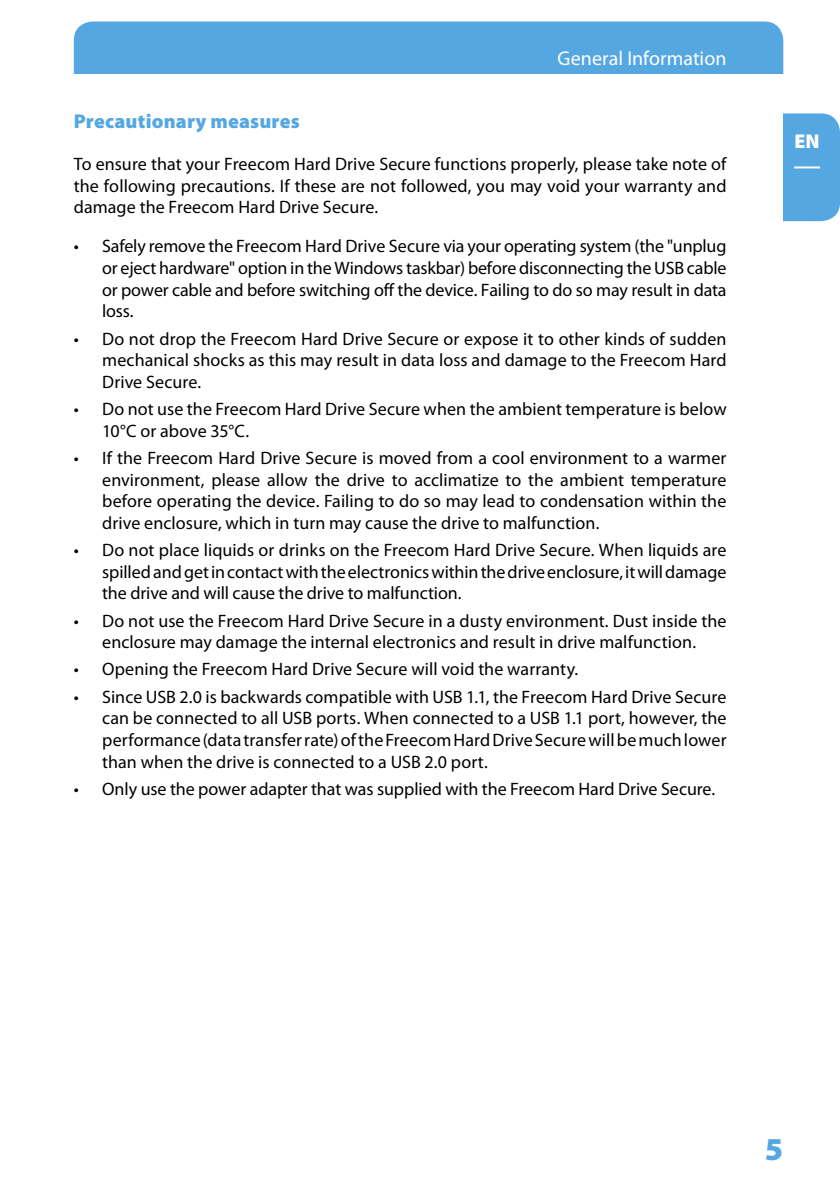
<style>
.page{position:relative;width:840px;height:1191px;background:#fff}
.page>*{position:absolute;margin:0;border:0;box-sizing:border-box;transform-origin:0 0}
.t1{font:900 20px "Myriad Pro";letter-spacing:.01em;color:#55a7e2}
.t2{font:20px "Myriad Pro";color:#fff}
.t3{font:900 20px "Myriad Pro";color:#fff}
.t4{font:18px/21.6px "Myriad Pro";letter-spacing:.005em;color:#000;text-align:justify}
</style>
<div class="page">
<div style="left:74px;top:22px;width:708px;height:52px;background:#55a7e2"></div>
<div style="left:783px;top:113px;width:56px;height:108px;background:#55a7e2"></div>
<hr style="left:793px;top:166px;width:26px;height:2px;background:#fff">
<p class="t2" style="left:557px;top:46px;width:170px">General Information</p>
<p class="t1" style="left:74px;top:108px;width:227px">Precautionary measures</p>
<p class="t4" style="left:74px;top:153px;width:654px">To ensure that your Freecom Hard Drive Secure functions properly, please take note of the following precautions. If these are not followed, you may void your warranty and damage the Freecom Hard Drive Secure.</p>
<p class="t4" style="left:102px;top:235px;width:625px;text-indent:-28px">• Safely remove the Freecom Hard Drive Secure via your operating system (the "unplug or eject hardware" option in the Windows taskbar) before disconnecting the USB cable or power cable and before switching off the device. Failing to do so may result in data loss.</p>
<p class="t4" style="left:102px;top:327px;width:625px;text-indent:-28px">• Do not drop the Freecom Hard Drive Secure or expose it to other kinds of sudden mechanical shocks as this may result in data loss and damage to the Freecom Hard Drive Secure.</p>
<p class="t4" style="left:102px;top:398px;width:625px;text-indent:-28px">• Do not use the Freecom Hard Drive Secure when the ambient temperature is below<br>10°C or above 35°C.</p>
<p class="t4" style="left:102px;top:447px;width:625px;text-indent:-28px">• If the Freecom Hard Drive Secure is moved from a cool environment to a warmer environment, please allow the drive to acclimatize to the ambient temperature before operating the device. Failing to do so may lead to condensation within the drive enclosure, which in turn may cause the drive to malfunction.</p>
<p class="t4" style="left:102px;top:539px;width:625px;text-indent:-28px">• Do not place liquids or drinks on the Freecom Hard Drive Secure. When liquids are spilled and get in contact with the electronics within the drive enclosure, it will damage the drive and will cause the drive to malfunction.</p>
<p class="t4" style="left:74px;top:609px;width:654px;text-align:center">• Do not use the Freecom Hard Drive Secure in a dusty environment. Dust inside the enclosure may damage the internal electronics and result in drive malfunction.</p>
<p class="t4" style="left:74px;top:658px;width:505px">• Opening the Freecom Hard Drive Secure will void the warranty.</p>
<p class="t4" style="left:102px;top:685px;width:625px;text-indent:-28px">• Since USB 2.0 is backwards compatible with USB 1.1, the Freecom Hard Drive Secure can be connected to all USB ports. When connected to a USB 1.1 port, however, the performance (data transfer rate) of the Freecom Hard Drive Secure will be much lower than when the drive is connected to a USB 2.0 port.</p>
<p class="t4" style="left:74px;top:777px;width:642px">• Only use the power adapter that was supplied with the Freecom Hard Drive Secure.</p>
<p class="t3" style="left:794px;top:128px;width:27px">EN</p>
</div>
